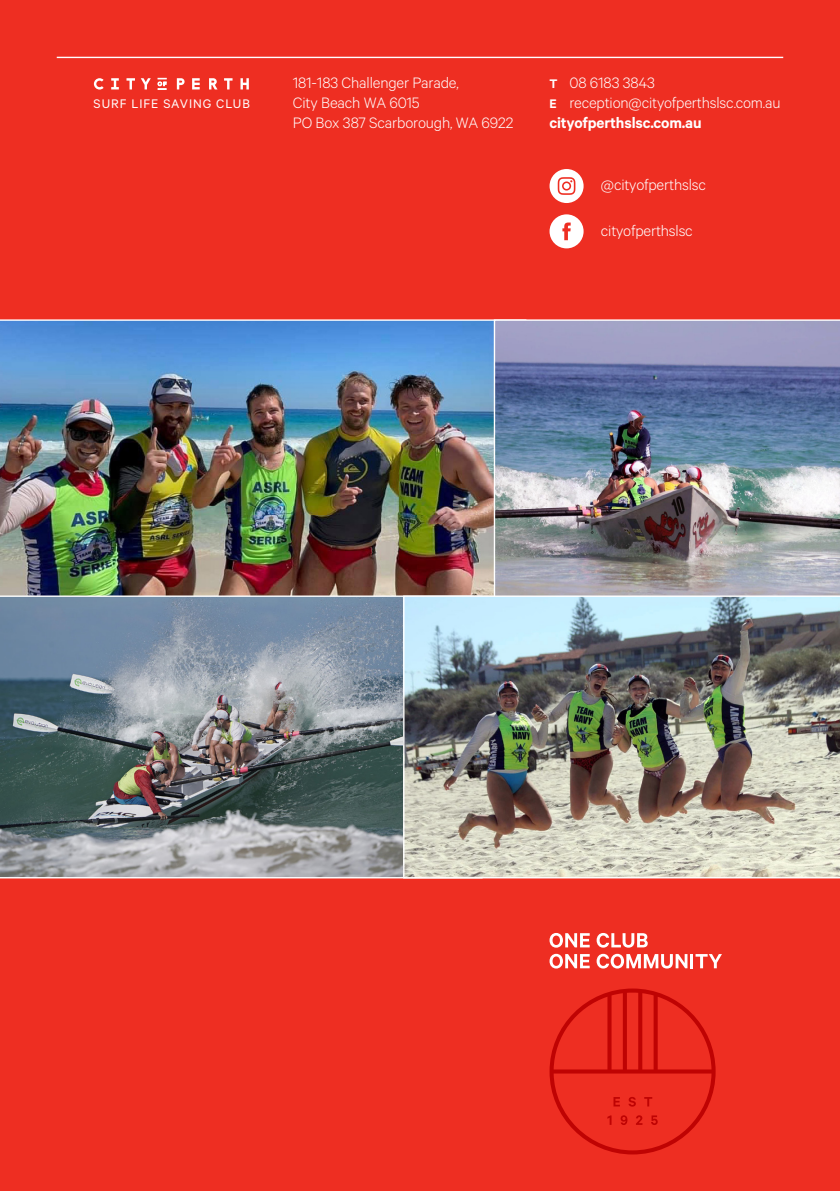
<style>
.page{position:relative;width:840px;height:1191px;background:#fff}
.page>*{position:absolute;margin:0;border:0;box-sizing:border-box;transform-origin:0 0}
.t1{font:300 17px/20.4px "Calibre";letter-spacing:-.01em;color:#fff}
.t2{font:600 17px "Calibre";letter-spacing:-.01em;color:#fff}
.t3{font:14px "Calibre";letter-spacing:.065em;color:#fff}
.s1{font-weight:600;font-size:14px}
</style>
<div class="page">
<div style="left:0;top:0;width:839px;height:1191px;background:#ee2e22"></div>
<svg style="left:549px;top:988px;width:166px;height:166px;background:#e6271d"></svg>
<svg style="left:549px;top:933px;width:40px;height:14px"></svg>
<svg style="left:596px;top:933px;width:51px;height:14px"></svg>
<svg style="left:549px;top:953px;width:40px;height:15px"></svg>
<svg style="left:596px;top:953px;width:91px;height:15px"></svg>
<hr style="left:690px;top:954px;width:3px;height:14px;background:#fff">
<svg style="left:695px;top:954px;width:26px;height:14px"></svg>
<hr style="left:57px;top:57px;width:725px;height:1px;background:#fff">
<svg style="left:157px;top:78px;width:9px;height:12px"></svg>
<svg style="left:177px;top:78px;width:72px;height:11px"></svg>
<svg style="left:94px;top:78px;width:57px;height:12px"></svg>
<svg style="left:549px;top:169px;width:34px;height:34px"></svg>
<svg style="left:549px;top:214px;width:34px;height:34px"></svg>
<img style="left:0;top:319px;width:493px;height:276px">
<img style="left:493px;top:319px;width:346px;height:276px">
<img style="left:0;top:595px;width:403px;height:283px">
<img style="left:403px;top:595px;width:436px;height:283px">
<p class="t3" style="left:94px;top:95px;width:158px">SURF LIFE SAVING CLUB</p>
<p class="t1" style="left:293px;top:71px;width:167px">181-183 Challenger Parade,<br>City Beach WA 6015</p>
<p class="t1" style="left:293px;top:112px;width:222px">PO Box 387 Scarborough, WA 6922</p>
<p class="t1" style="left:549px;top:71px;width:107px"><span class="s1">T</span> 08 6183 3843</p>
<p class="t1" style="left:549px;top:92px;width:232px"><span class="s1">E</span> reception@cityofperthslsc.com.au</p>
<p class="t2" style="left:549px;top:113px;width:153px">cityofperthslsc.com.au</p>
<p class="t1" style="left:600px;top:174px;width:106px">@cityofperthslsc</p>
<p class="t1" style="left:600px;top:220px;width:93px">cityofperthslsc</p>
</div>
